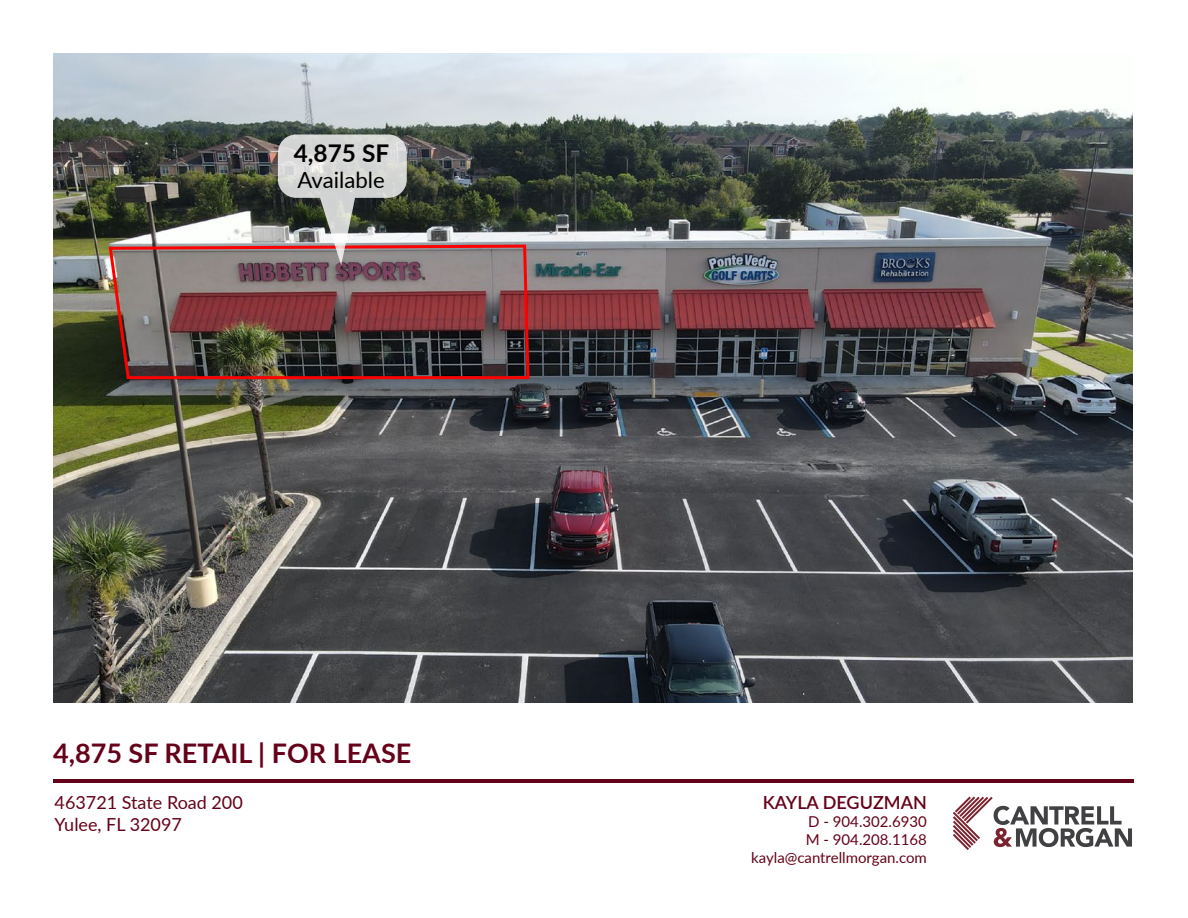
<style>
.page{position:relative;width:1188px;height:918px;background:#fff}
.page>*{position:absolute;margin:0;border:0;box-sizing:border-box;transform-origin:0 0}
.t1{font:700 27px "Lato";color:#65021a}
.t2{font:700 24.45px "Lato";color:#000}
.t3{font:22.2px "Lato";color:#000}
.t4{font:18px/21.6px "Lato";color:#65021a}
.t5{font:600 18px "Lato";color:#65021a}
.t6{font:15px/18px "Lato";color:#65021a;text-align:right}
</style>
<div class="page">
<img style="left:53px;top:53px;width:1080px;height:649px">
<img style="left:107px;top:243px;width:424px;height:138px">
<svg style="left:278px;top:135px;width:129px;height:130px"></svg>
<hr style="left:54px;top:779px;width:1080px;height:3px;background:#65021a">
<svg style="left:953px;top:796px;width:179px;height:54px"></svg>
<h2 class="t2" style="left:294px;top:135px;width:97px">4,875 SF</h2>
<h3 class="t3" style="left:298px;top:164px;width:89px">Available</h3>
<h1 class="t1" style="left:53px;top:734px;width:360px">4,875 SF RETAIL | FOR LEASE</h1>
<p class="t4" style="left:55px;top:791px;width:190px">463721 State Road 200<br>Yulee, FL 32097</p>
<p class="t5" style="left:763px;top:790px;width:166px">KAYLA DEGUZMAN</p>
<p class="t6" style="left:751px;top:812px;width:177px">D - 904.302.6930<br>M - 904.208.1168 kayla@cantrellmorgan.com</p>
</div>
